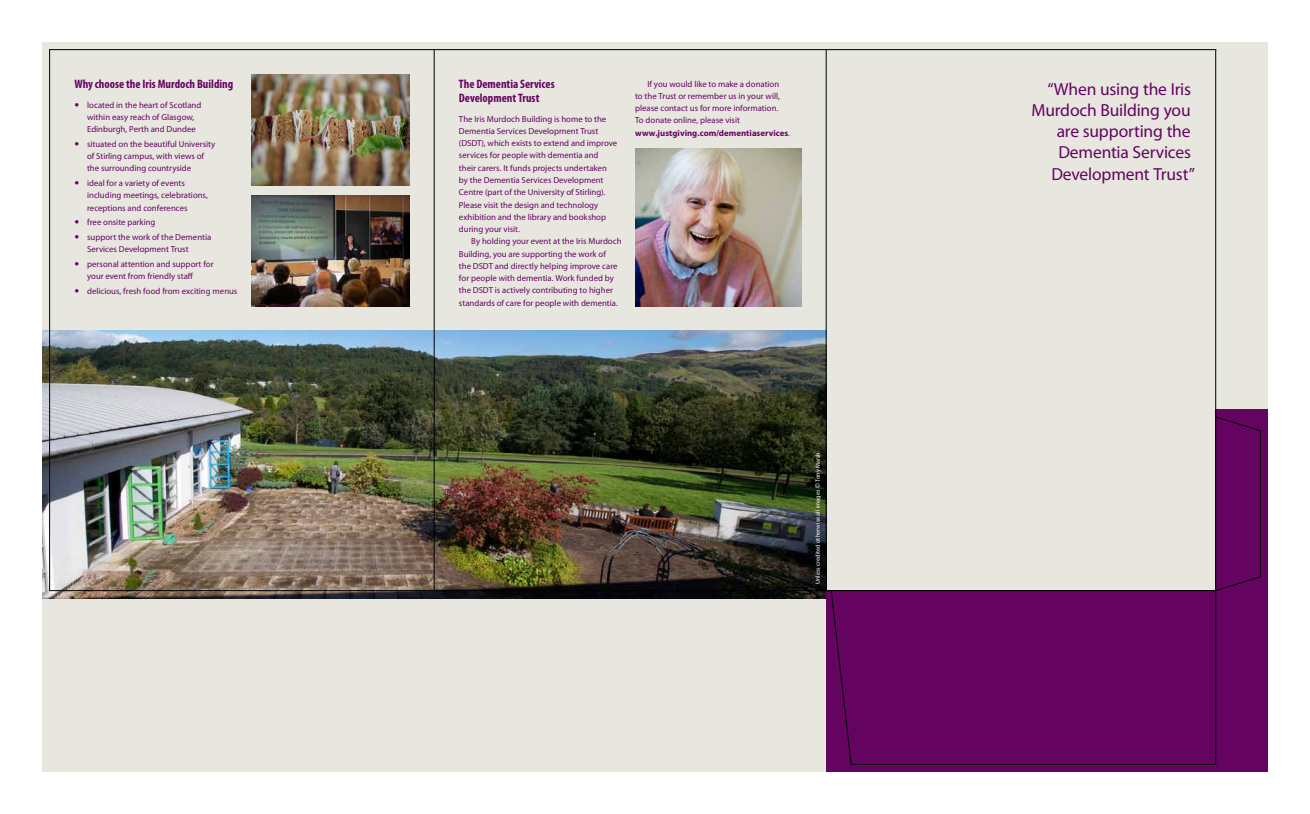
<style>
.page{position:relative;width:1310px;height:814px;background:#fff}
.page>*{position:absolute;margin:0;border:0;box-sizing:border-box;transform-origin:0 0}
.t1{font:17.5px/21px "Myriad Pro";letter-spacing:-.01em;color:#650360;text-align:right}
.t2{font:700 condensed 12.25px/14px "Myriad Pro";color:#650360}
.t3{font:8.75px/12.2px "Myriad Pro";color:#650360}
.t4{font:6.12px "Myriad Pro";letter-spacing:.01em;color:#fff}
.s1{font-weight:700}
.s2{font-family:"Univers LT Std";font-stretch:condensed}
</style>
<div class="page">
<div style="left:42px;top:42px;width:1225px;height:729px;background:#e7e7e0"></div>
<img style="left:252px;top:74px;width:157px;height:111px">
<img style="left:252px;top:195px;width:157px;height:111px">
<img style="left:635px;top:148px;width:166px;height:158px">
<img style="left:42px;top:331px;width:784px;height:267px">
<div style="left:1215px;top:409px;width:52px;height:189px;background:#650360"></div>
<div style="left:826px;top:590px;width:441px;height:181px;background:#650360"></div>
<hr style="left:50px;top:49px;width:1165px;height:1px;background:#000">
<hr style="left:49px;top:50px;width:1px;height:540px;background:#000">
<hr style="left:50px;top:590px;width:1165px;height:1px;background:#000">
<hr style="left:1215px;top:50px;width:1px;height:540px;background:#000">
<hr style="left:434px;top:50px;width:1px;height:540px;background:#000">
<hr style="left:826px;top:50px;width:1px;height:540px;background:#000">
<hr style="left:1215px;top:590px;width:1px;height:174px;background:#000">
<hr style="left:851px;top:764px;width:364px;height:1px;background:#000">
<svg style="left:830px;top:590px;width:21px;height:174px"></svg>
<svg style="left:1215px;top:416px;width:45px;height:175px"></svg>
<h2 class="t2" style="left:74px;top:77px;width:160px">Why choose the Iris Murdoch Building</h2>
<p class="t3" style="left:87px;top:98px;width:116px">located in the heart of Scotland within easy reach of Glasgow,<br>Edinburgh, Perth and Dundee</p>
<p class="t3" style="left:87px;top:138px;width:130px">situated on the beautiful University of Stirling campus, with views of the surrounding countryside</p>
<p class="t3" style="left:87px;top:177px;width:122px">ideal for a variety of events including meetings, celebrations, receptions and conferences</p>
<p class="t3" style="left:87px;top:215px;width:126px;line-height:14.7px">free onsite parking<br>support the work of the Dementia</p>
<p class="t3" style="left:87px;top:242px;width:128px;line-height:14.7px">Services Development Trust personal attention and support for</p>
<p class="t3" style="left:87px;top:269px;width:152px;line-height:14.7px">your event from friendly staff<br>delicious, fresh food from exciting menus</p>
<h2 class="t2" style="left:459px;top:77px;width:97px">The Dementia Services<br>Development Trust</h2>
<p class="t3" style="left:459px;top:112px;width:160px">The Iris Murdoch Building is home to the Dementia Services Development Trust (DSDT), which exists to extend and improve services for people with dementia and their carers. It funds projects undertaken by the Dementia Services Development Centre (part of the University of Stirling).<br>Please visit the design and technology exhibition and the library and bookshop during your visit.</p>
<p class="t3" style="left:459px;top:235px;width:164px;text-indent:12px">By holding your event at the Iris Murdoch Building, you are supporting the work of<br>the DSDT and directly helping improve care for people with dementia. Work funded by the DSDT is actively contributing to higher standards of care for people with dementia.</p>
<p class="t3" style="left:635px;top:77px;width:156px;text-indent:12px">If you would like to make a donation<br>to the Trust or remember us in your will, please contact us for more information.<br>To donate online, please visit <span class="s1">www.justgiving.com/dementiaservices</span>.</p>
<h1 class="t1" style="left:1031px;top:79px;width:165px">“When using the Iris<br>Murdoch Building you are supporting the<br>Dementia Services<br>Development Trust”</h1>
<p class="t4" style="left:814px;top:584px;width:134px;rotate:-90deg">Unless credited otherwise all images <span class="s2">©</span> Tony Marsh</p>
</div>
